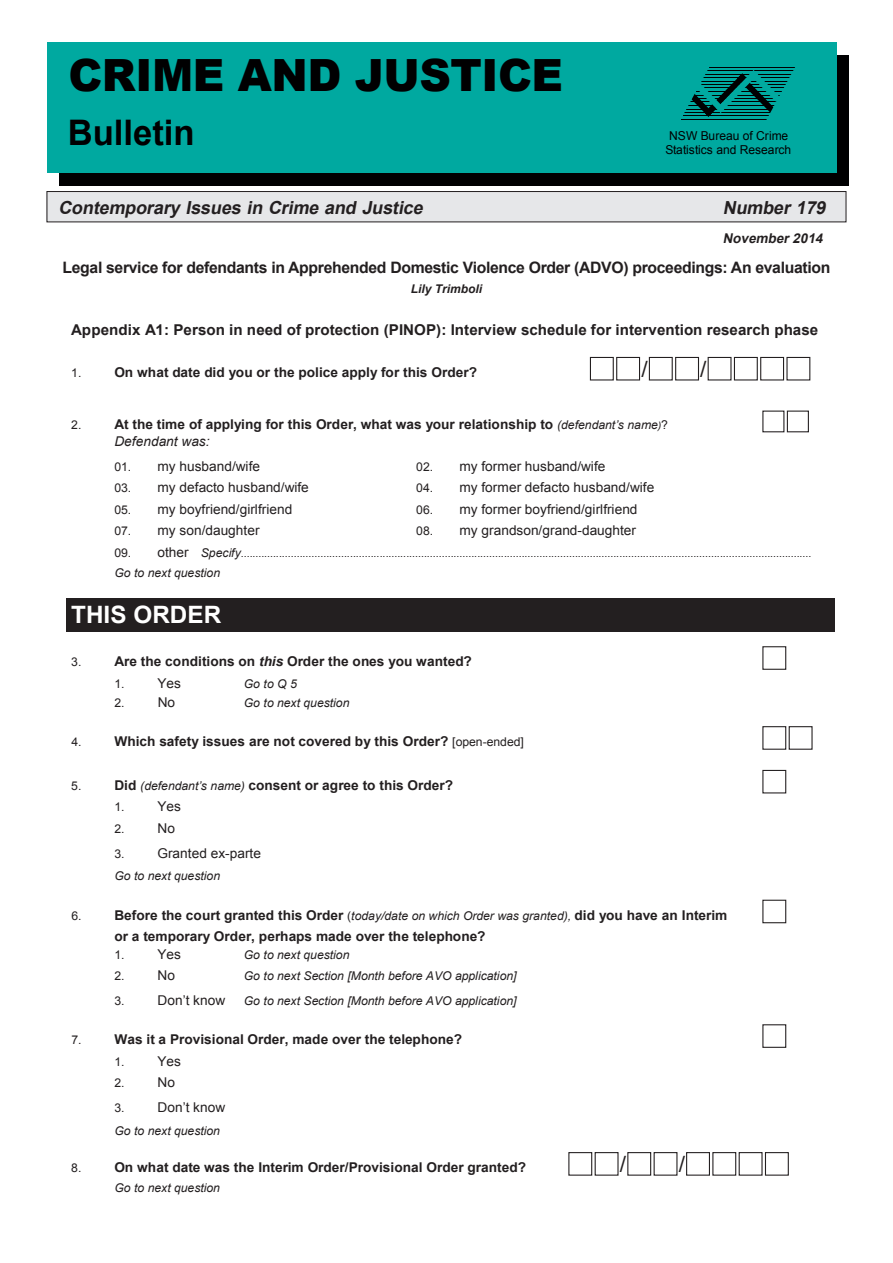
<style>
.page{position:relative;width:893px;height:1263px;background:#fff}
.page>*{position:absolute;margin:0;border:0;box-sizing:border-box;transform-origin:0 0}
.t1{font:900 44.4px "Arial";letter-spacing:-.01em;color:#000001}
.t2{font:700 35.25px "Arial";color:#000001}
.t3{font:700 24px "Arial";color:#fff}
.t4{font:22.5px "Arial";color:#231f20}
.t5{font:italic 700 18px "Arial";color:#231f20}
._0_0_Heading{font:700 15.75px "Arial";letter-spacing:-.02em;color:#231f20}
.t6{font:700 15px "Arial";letter-spacing:.005em;color:#231f20}
.t7{font:700 13.5px/17.1px "Arial";color:#231f20}
.t8{font:13.5px "Arial";letter-spacing:.005em;color:#231f20}
.t9{font:italic 700 13.5px "Arial";color:#231f20}
.t10{font:12.3px/13.8px "Arial";color:#000001;text-align:center}
.t11{font:italic 12px "Arial";letter-spacing:-.005em;color:#231f20}
.t12{font:12px "Arial";color:#231f20}
._0_00_Authors{font:italic 700 12px "Arial";color:#231f20}
.t13{font:10.5px "Arial";color:#231f20}
.s1{font-weight:400;font-style:italic;font-size:12px}
.s2{font-weight:400;font-style:italic;font-size:10.5px}
.s3{font-weight:400;font-size:12px}
.s4{font-weight:400;font-style:italic}
.s5{font-size:12px}
.s6{font-size:13.5px}
.s7{font-style:italic;font-size:12px}
.s8{font-style:italic}
</style>
<div class="page">
<div style="left:47px;top:192px;width:799px;height:30px;background:#e6e7e9"></div>
<div style="left:47px;top:191px;width:799px;height:31px;border:1px solid #231f20"></div>
<div style="left:59px;top:56px;width:790px;height:130px;background:#000001"></div>
<div style="left:47px;top:43px;width:790px;height:130px;background:#00a9a0"></div>
<svg style="left:681px;top:67px;width:114px;height:53px"></svg>
<div style="left:590px;top:357px;width:24px;height:23px;border:1px solid #231f20"></div>
<div style="left:616px;top:357px;width:24px;height:23px;border:1px solid #231f20"></div>
<div style="left:649px;top:357px;width:24px;height:23px;border:1px solid #231f20"></div>
<div style="left:675px;top:357px;width:24px;height:23px;border:1px solid #231f20"></div>
<div style="left:734px;top:357px;width:24px;height:23px;border:1px solid #231f20"></div>
<div style="left:760px;top:357px;width:24px;height:23px;border:1px solid #231f20"></div>
<div style="left:787px;top:411px;width:22px;height:21px;border:1px solid #231f20"></div>
<div style="left:68px;top:600px;width:765px;height:30px;background:#231f20"></div>
<hr style="left:68px;top:598px;width:765px;height:2px;background:#231f20">
<hr style="left:68px;top:630px;width:765px;height:1px;background:#231f20">
<hr style="left:67px;top:600px;width:1px;height:30px;background:#231f20">
<hr style="left:833px;top:600px;width:2px;height:30px;background:#231f20">
<div style="left:762px;top:646px;width:24px;height:24px;border:1px solid #231f20"></div>
<div style="left:762px;top:726px;width:24px;height:24px;border:1px solid #231f20"></div>
<div style="left:789px;top:726px;width:24px;height:24px;border:1px solid #231f20"></div>
<div style="left:762px;top:770px;width:24px;height:23px;border:1px solid #231f20"></div>
<div style="left:762px;top:900px;width:24px;height:23px;border:1px solid #231f20"></div>
<div style="left:762px;top:1024px;width:24px;height:24px;border:1px solid #231f20"></div>
<div style="left:568px;top:1152px;width:24px;height:24px;border:1px solid #231f20"></div>
<div style="left:595px;top:1152px;width:23px;height:24px;border:1px solid #231f20"></div>
<div style="left:627px;top:1152px;width:24px;height:24px;border:1px solid #231f20"></div>
<div style="left:654px;top:1152px;width:23px;height:24px;border:1px solid #231f20"></div>
<div style="left:686px;top:1152px;width:24px;height:24px;border:1px solid #231f20"></div>
<div style="left:712px;top:1152px;width:24px;height:24px;border:1px solid #231f20"></div>
<div style="left:739px;top:1152px;width:23px;height:24px;border:1px solid #231f20"></div>
<div style="left:765px;top:1152px;width:24px;height:24px;border:1px solid #231f20"></div>
<p class="t1" style="left:68px;top:43px;width:496px">CRIME AND JUSTICE</p>
<p class="t2" style="left:68px;top:110px;width:128px">Bulletin</p>
<p class="t10" style="left:665px;top:129px;width:127px">NSW Bureau of Crime<br>Statistics and Research</p>
<p class="t5" style="left:58px;top:195px;width:370px">Contemporary Issues in Crime and Justice</p>
<p class="t5" style="left:723px;top:195px;width:109px">Number 179</p>
<p class="t9" style="left:723px;top:229px;width:105px">November2014</p>
<p class="_0_0_Heading" style="left:63px;top:257px;width:769px">Legal service for defendants in Apprehended Domestic Violence Order (ADVO) proceedings: An evaluation</p>
<p class="_0_00_Authors" style="left:411px;top:281px;width:73px">Lily Trimboli</p>
<p class="t6" style="left:71px;top:320px;width:748px">Appendix A1: Person in need of protection (PINOP): Interview schedule for intervention research phase</p>
<p class="t12" style="left:71px;top:365px;width:12px">1.</p>
<p class="t7" style="left:114px;top:364px;width:364px">On what date did you or the police apply for this Order?</p>
<p class="t4" style="left:641px;top:354px;width:8px">/</p>
<p class="t4" style="left:700px;top:354px;width:8px">/</p>
<p class="t12" style="left:71px;top:417px;width:12px">2.</p>
<p class="t7" style="left:114px;top:416px;width:555px">At the time of applying for this Order, what was your relationship to <span class="s1">(defendant’s name</span><span class="s2">)</span><span class="s3">?<br></span><span class="s4">Defendant was:</span></p>
<p class="t8" style="left:114px;top:457px;width:147px"><span class="s5">01.</span> my husband/wife</p>
<p class="t8" style="left:416px;top:457px;width:191px"><span class="s5">02.</span> my former husband/wife</p>
<p class="t8" style="left:114px;top:479px;width:196px"><span class="s5">03.</span> my defacto husband/wife</p>
<p class="t8" style="left:416px;top:479px;width:239px"><span class="s5">04.</span> my former defacto husband/wife</p>
<p class="t8" style="left:114px;top:500px;width:179px"><span class="s5">05.</span> my boyfriend/girlfriend</p>
<p class="t8" style="left:416px;top:500px;width:223px"><span class="s5">06.</span> my former boyfriend/girlfriend</p>
<p class="t8" style="left:114px;top:522px;width:147px"><span class="s5">07.</span> my son/daughter</p>
<p class="t8" style="left:416px;top:522px;width:221px"><span class="s5">08.</span> my grandson/grand-daughter</p>
<p class="t13" style="left:114px;top:546px;width:699px"><span class="s5">09.</span> <span class="s6">other</span> <span class="s7">Specify</span>.................................................................................................................................................................................................</p>
<p class="t11" style="left:114px;top:565px;width:107px">Go to next question</p>
<p class="t3" style="left:71px;top:599px;width:151px">THIS ORDER</p>
<p class="t12" style="left:71px;top:654px;width:12px">3.</p>
<p class="t7" style="left:114px;top:653px;width:359px">Are the conditions on <span class="s8">this</span> Order the ones you wanted?</p>
<p class="t12" style="left:114px;top:675px;width:12px">1.</p>
<p class="t8" style="left:157px;top:674px;width:25px">Yes</p>
<p class="t11" style="left:244px;top:676px;width:54px">Go to Q 5</p>
<p class="t12" style="left:114px;top:695px;width:12px">2.</p>
<p class="t8" style="left:158px;top:693px;width:19px">No</p>
<p class="t11" style="left:244px;top:695px;width:107px">Go to next question</p>
<p class="t12" style="left:71px;top:734px;width:12px">4.</p>
<p class="t7" style="left:114px;top:733px;width:411px">Which safety issues are not covered by this Order? <span class="s3">[open-ended]</span></p>
<p class="t12" style="left:71px;top:778px;width:12px">5.</p>
<p class="t7" style="left:114px;top:777px;width:340px">Did <span class="s1">(defendant’s name)</span> consent or agree to this Order?</p>
<p class="t12" style="left:114px;top:799px;width:12px">1.</p>
<p class="t8" style="left:157px;top:798px;width:25px">Yes</p>
<p class="t12" style="left:114px;top:821px;width:12px">2.</p>
<p class="t8" style="left:157px;top:819px;width:19px">No</p>
<p class="t12" style="left:114px;top:845px;width:12px">3.</p>
<p class="t8" style="left:157px;top:844px;width:105px">Granted ex-parte</p>
<p class="t11" style="left:114px;top:868px;width:107px">Go to next question</p>
<p class="t12" style="left:71px;top:907px;width:12px">6.</p>
<p class="t7" style="left:114px;top:905px;width:614px;line-height:21px">Before the court granted this Order <span class="s3">(</span><span class="s1">today/date on which Order was granted),</span> did you have an Interim or a temporary Order, perhaps made over the telephone?</p>
<p class="t12" style="left:114px;top:947px;width:12px">1.</p>
<p class="t8" style="left:157px;top:945px;width:25px">Yes</p>
<p class="t11" style="left:244px;top:947px;width:107px">Go to next question</p>
<p class="t12" style="left:114px;top:968px;width:12px">2.</p>
<p class="t8" style="left:157px;top:967px;width:19px">No</p>
<p class="t11" style="left:244px;top:968px;width:274px">Go to next Section [Month before AVO application]</p>
<p class="t12" style="left:114px;top:993px;width:12px">3.</p>
<p class="t8" style="left:157px;top:991px;width:69px">Don’t know</p>
<p class="t11" style="left:244px;top:993px;width:274px">Go to next Section [Month before AVO application]</p>
<p class="t12" style="left:71px;top:1032px;width:12px">7.</p>
<p class="t7" style="left:114px;top:1031px;width:349px">Was it a Provisional Order, made over the telephone?</p>
<p class="t12" style="left:114px;top:1053px;width:12px">1.</p>
<p class="t8" style="left:157px;top:1052px;width:25px">Yes</p>
<p class="t12" style="left:114px;top:1075px;width:12px">2.</p>
<p class="t8" style="left:157px;top:1073px;width:19px">No</p>
<p class="t12" style="left:114px;top:1100px;width:12px">3.</p>
<p class="t8" style="left:157px;top:1098px;width:69px">Don’t know</p>
<p class="t11" style="left:114px;top:1123px;width:107px">Go to next question</p>
<p class="t12" style="left:71px;top:1160px;width:12px">8.</p>
<p class="t7" style="left:114px;top:1159px;width:413px">On what date was the Interim Order/Provisional Order granted?</p>
<p class="t4" style="left:620px;top:1149px;width:8px">/</p>
<p class="t4" style="left:679px;top:1149px;width:8px">/</p>
<p class="t11" style="left:114px;top:1180px;width:107px">Go to next question</p>
</div>
